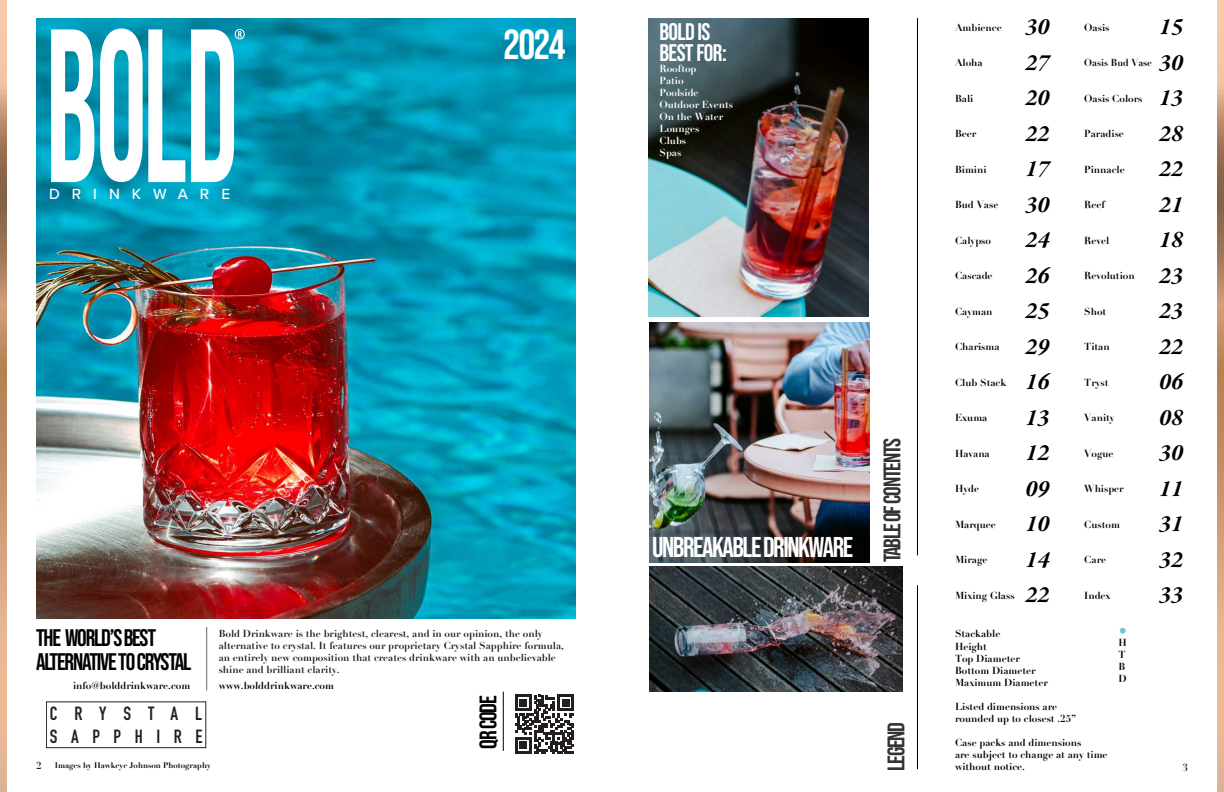
<style>
.page{position:relative;width:1224px;height:792px;background:#fff}
.page>*{position:absolute;margin:0;border:0;box-sizing:border-box;transform-origin:0 0}
.t1{font:700 42px "Bebas Neue Pro";color:#fff}
.t2{font:700 28.6px "Bebas Neue Pro";letter-spacing:-.05em;color:#fff}
.t3{font:italic 700 24px/35.5px "Garamond Premr Pro";color:#010000;text-align:justify}
.t4{font:700 24px/24px "Bebas Neue Pro";letter-spacing:-.05em;color:#010000}
.t5{font:700 24px/21px "Bebas Neue Pro";letter-spacing:-.025em;color:#fff}
.t6{font:700 18.8px/22.6px "DIN Condensed";letter-spacing:.72em;color:#231f20}
.t7{font:500 15.3px "Proxima Nova";letter-spacing:.78em;color:#fff}
.t8{font:700 10px/12px "Didot";color:#010000}
.t9{font:700 10px/12px "Didot";color:#1c1f1f}
.t10{font:700 10px/12px "Didot";color:#fff}
.t11{font:700 10px "Didot";color:#010000;scale:.95 1}
.t12{font:700 10px "Didot";color:#231f20}
.t13{font:700 8px "Didot";color:#010000}
</style>
<div class="page">
<img style="left:648px;top:19px;width:221px;height:298px">
<img style="left:649px;top:323px;width:220px;height:239px">
<img style="left:649px;top:567px;width:253px;height:125px">
<img style="left:36px;top:19px;width:540px;height:600px">
<svg style="left:51px;top:29px;width:43px;height:153px"></svg>
<svg style="left:100px;top:28px;width:85px;height:154px"></svg>
<svg style="left:191px;top:29px;width:54px;height:153px"></svg>
<svg style="left:0;top:0;width:6px;height:792px;background:#ca9b78"></svg>
<svg style="left:1218px;top:0;width:6px;height:792px;background:#ca9b78"></svg>
<hr style="left:206px;top:627px;width:1px;height:63px;background:#696a69">
<svg style="left:515px;top:695px;width:59px;height:59px"></svg>
<hr style="left:917px;top:585px;width:1px;height:184px;background:#010000">
<hr style="left:503px;top:692px;width:1px;height:59px;background:#010000">
<svg style="left:1120px;top:628px;width:6px;height:6px"></svg>
<hr style="left:917px;top:18px;width:1px;height:537px;background:#010000">
<div style="left:46px;top:701px;width:160px;height:47px;border:1px solid #231f20"></div>
<h3 class="t7" style="left:49px;top:183px;width:182px">DRINKWARE</h3>
<h1 class="t1" style="left:504px;top:21px;width:63px">2024</h1>
<h3 class="t5" style="left:660px;top:20px;width:69px">BOLD IS<br>BEST FOR:</h3>
<p class="t10" style="left:660px;top:63px;width:75px">Rooftop<br>Patio<br>Poolside<br>Outdoor Events<br>On the Water<br>Lounges<br>Clubs<br>Spas</p>
<h2 class="t2" style="left:652px;top:531px;width:203px">UNBREAKABLE DRINKWARE</h2>
<h3 class="t4" style="left:880px;top:562px;width:126px;rotate:-90deg">TABLE OF CONTENTS</h3>
<p class="t8" style="left:955px;top:21px;width:48px">Ambience</p>
<p class="t8" style="left:955px;top:57px;width:29px">Aloha</p>
<p class="t8" style="left:955px;top:92px;width:20px">Bali</p>
<p class="t8" style="left:955px;top:128px;width:23px">Beer</p>
<p class="t8" style="left:955px;top:163px;width:33px">Bimini</p>
<p class="t8" style="left:955px;top:199px;width:45px">Bud Vase</p>
<p class="t8" style="left:955px;top:234px;width:38px">Calypso</p>
<p class="t8" style="left:955px;top:270px;width:39px">Cascade</p>
<p class="t8" style="left:955px;top:305px;width:39px">Cayman</p>
<p class="t8" style="left:955px;top:341px;width:46px">Charisma</p>
<p class="t8" style="left:955px;top:376px;width:53px">Club Stack</p>
<p class="t8" style="left:955px;top:412px;width:34px">Exuma</p>
<p class="t8" style="left:955px;top:447px;width:36px">Havana</p>
<p class="t8" style="left:955px;top:483px;width:26px">Hyde</p>
<p class="t8" style="left:955px;top:518px;width:42px">Marquee</p>
<p class="t8" style="left:955px;top:554px;width:34px">Mirage</p>
<p class="t8" style="left:955px;top:589px;width:61px">Mixing Glass</p>
<h3 class="t3" style="left:1026px;top:10px;width:25px">30<br>27<br>20<br>22<br>17<br>30<br>24<br>26<br>25<br>29<br>16<br>13<br>12<br>09<br>10<br>14<br>22</h3>
<p class="t8" style="left:1084px;top:21px;width:27px">Oasis</p>
<h3 class="t3" style="left:1159px;top:10px;width:25px">15<br>30<br>13<br>28<br>22<br>21<br>18<br>23<br>23<br>22<br>06<br>08<br>30<br>11<br>31<br>32<br>33</h3>
<p class="t11" style="left:1084px;top:56px;width:73px">Oasis Bud Vase</p>
<p class="t8" style="left:1084px;top:92px;width:60px">Oasis Colors</p>
<p class="t8" style="left:1084px;top:128px;width:41px">Paradise</p>
<p class="t8" style="left:1084px;top:163px;width:42px">Pinnacle</p>
<p class="t8" style="left:1084px;top:199px;width:22px">Reef</p>
<p class="t8" style="left:1084px;top:234px;width:26px">Revel</p>
<p class="t8" style="left:1084px;top:270px;width:52px">Revolution</p>
<p class="t8" style="left:1084px;top:305px;width:24px">Shot</p>
<p class="t8" style="left:1084px;top:341px;width:27px">Titan</p>
<p class="t8" style="left:1084px;top:376px;width:26px">Tryst</p>
<p class="t8" style="left:1084px;top:412px;width:32px">Vanity</p>
<p class="t8" style="left:1084px;top:447px;width:31px">Vogue</p>
<p class="t8" style="left:1084px;top:483px;width:41px">Whisper</p>
<p class="t8" style="left:1084px;top:518px;width:37px">Custom</p>
<p class="t8" style="left:1084px;top:554px;width:23px">Care</p>
<p class="t8" style="left:1084px;top:589px;width:28px">Index</p>
<p class="t8" style="left:955px;top:626px;width:47px;line-height:13.7px">Stackable<br>Height</p>
<p class="t8" style="left:955px;top:653px;width:94px">Top Diameter<br>Bottom Diameter<br>Maximum Diameter</p>
<p class="t8" style="left:955px;top:701px;width:122px">Listed dimensions are rounded up to closest .25”</p>
<p class="t8" style="left:955px;top:737px;width:154px">Case packs and dimensions<br>are subject to change at any time without notice.</p>
<h3 class="t4" style="left:36px;top:626px;width:157px">THE WORLD’S BEST<br>ALTERNATIVE TO CRYSTAL</h3>
<p class="t9" style="left:219px;top:627px;width:347px">Bold Drinkware is the brightest, clearest, and in our opinion, the only alternative to crystal. It features our proprietary Crystal Sapphire formula, an entirely new composition that creates drinkware with an unbelievable shine and brilliant clarity.</p>
<h3 class="t4" style="left:476px;top:749px;width:55px;rotate:-90deg">QR CODE</h3>
<p class="t8" style="left:1119px;top:637px;width:10px">H<br>T<br>B<br>D</p>
<p class="t8" style="left:73px;top:680px;width:119px">info@bolddrinkware.com</p>
<p class="t8" style="left:219px;top:680px;width:117px">www.bolddrinkware.com</p>
<h3 class="t6" style="left:50px;top:702px;width:154px">CRYSTAL<br>SAPPHIRE</h3>
<h3 class="t4" style="left:884px;top:771px;width:50px;rotate:-90deg">LEGEND</h3>
<p class="t13" style="left:55px;top:760px;width:158px">Images by Hawkeye Johnson Photography</p>
<p class="t12" style="left:36px;top:759px;width:7px">2</p>
<p class="t9" style="left:1182px;top:762px;width:7px">3</p>
</div>
